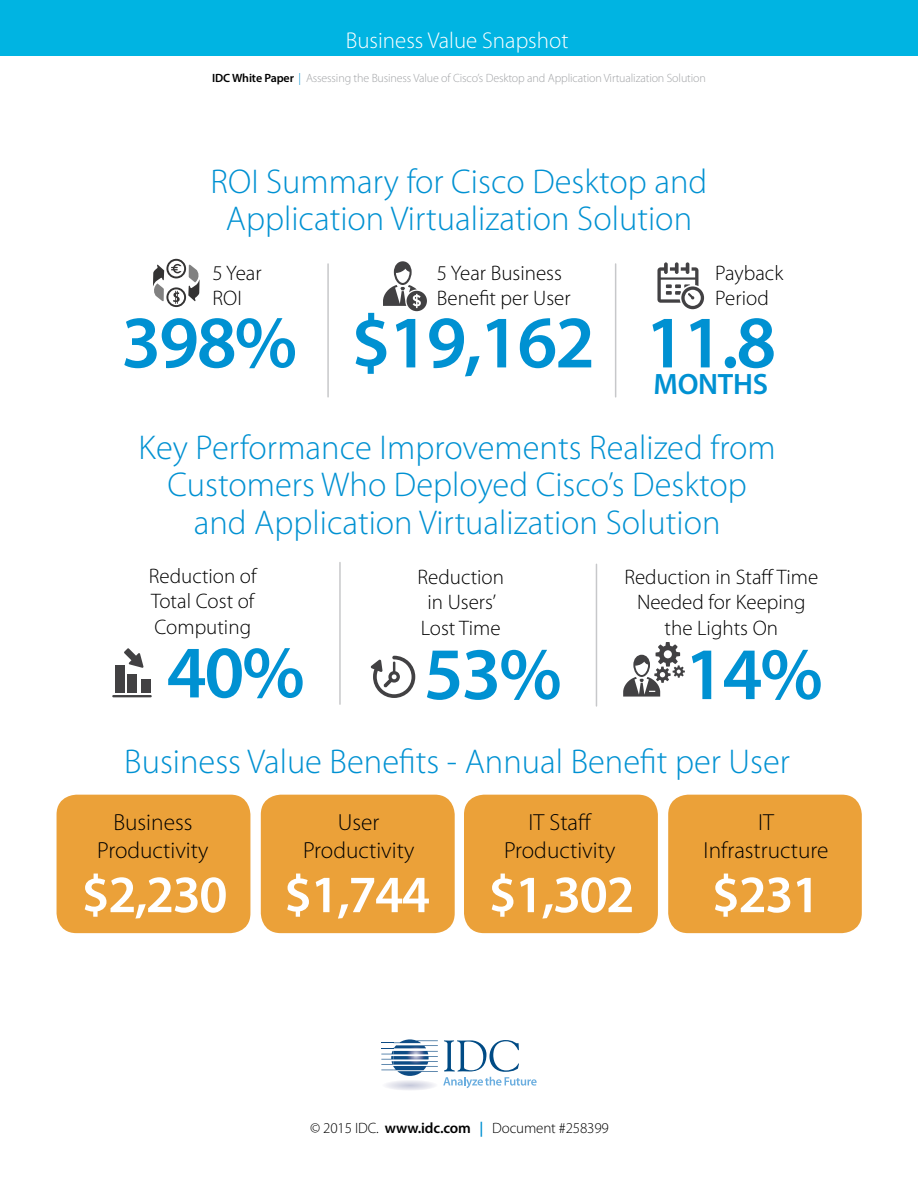
<style>
.page{position:relative;width:918px;height:1188px;background:#fff}
.page>*{position:absolute;margin:0;border:0;box-sizing:border-box;transform-origin:0 0}
.t1{font:600 74.55px "Myriad Pro";letter-spacing:-.03em;color:#0091d2}
.t2{font:600 52.8px "Myriad Pro";letter-spacing:-.03em;color:#fff}
.t3{font:300 34.5px/37.5px "Myriad Pro";color:#0091d2;text-align:center}
.t4{font:600 29.55px "Myriad Pro";letter-spacing:-.01em;color:#0091d2}
.t5{font:300 23.4px/28.3px "Myriad Pro";color:#000;text-align:center}
.t6{font:300 22.95px "Myriad Pro";color:#fff}
.t7{font:300 21px/25.5px "Myriad Pro";color:#000}
.t8{font:300 15px "Myriad Pro";letter-spacing:-.01em;color:#000}
.t9{font:300 12px "Myriad Pro";letter-spacing:-.01em;color:#a1a3a6}
.s1{font-weight:600;color:#000}
.s2{color:#0091d2}
.s3{font-weight:600}
.s4{font-weight:600;color:#0091d2}
</style>
<div class="page">
<svg style="left:381px;top:1040px;width:156px;height:50px"></svg>
<div style="left:668px;top:795px;width:194px;height:138px;background:#eba139;border-radius:20px"></div>
<div style="left:57px;top:795px;width:193px;height:138px;background:#eba139;border-radius:20px"></div>
<div style="left:261px;top:795px;width:194px;height:138px;background:#eba139;border-radius:20px"></div>
<div style="left:464px;top:795px;width:194px;height:138px;background:#eba139;border-radius:20px"></div>
<div style="left:1px;top:0;width:917px;height:56px;background:#00b4e2"></div>
<hr style="left:327px;top:264px;width:2px;height:133px;background:#c7c8ca">
<hr style="left:615px;top:264px;width:1px;height:133px;background:#c7c8ca">
<hr style="left:596px;top:564px;width:1px;height:142px;background:#c7c8ca">
<svg style="left:153px;top:259px;width:47px;height:48px"></svg>
<svg style="left:383px;top:261px;width:44px;height:50px"></svg>
<svg style="left:657px;top:262px;width:47px;height:47px"></svg>
<hr style="left:339px;top:563px;width:2px;height:141px;background:#c7c8ca">
<svg style="left:623px;top:642px;width:62px;height:55px"></svg>
<svg style="left:371px;top:656px;width:44px;height:42px"></svg>
<div style="left:115px;top:665px;width:9px;height:28px;background:#424143"></div>
<div style="left:127px;top:674px;width:10px;height:19px;background:#424143"></div>
<div style="left:141px;top:679px;width:10px;height:14px;background:#424143"></div>
<hr style="left:112px;top:695px;width:40px;height:2px;background:#424143">
<svg style="left:124px;top:648px;width:20px;height:20px"></svg>
<p class="t6" style="left:346px;top:26px;width:224px">Business Value Snapshot</p>
<p class="t9" style="left:212px;top:71px;width:495px"><span class="s1">IDC White Paper</span> <span class="s2">|</span> Assessing the Business Value of Cisco’s Desktop and Application Virtualization Solution</p>
<p class="t3" style="left:211px;top:162px;width:498px">ROI Summary for Cisco Desktop and<br>Application Virtualization Solution</p>
<p class="t7" style="left:213px;top:260px;width:51px">5 Year<br>ROI</p>
<p class="t7" style="left:715px;top:260px;width:70px">Payback<br>Period</p>
<p class="t7" style="left:437px;top:260px;width:135px">5 Year Business<br>Benefit per User</p>
<p class="t1" style="left:351px;top:295px;width:246px">$19,162</p>
<p class="t1" style="left:121px;top:295px;width:177px">398%</p>
<p class="t1" style="left:645px;top:295px;width:132px">11.8</p>
<p class="t4" style="left:654px;top:366px;width:116px">MONTHS</p>
<p class="t3" style="left:138px;top:428px;width:639px">Key Performance Improvements Realized from<br>Customers Who Deployed Cisco’s Desktop and Application Virtualization Solution</p>
<p class="t7" style="left:149px;top:563px;width:109px;text-align:justify">Reduction of Total Cost of Computing</p>
<p class="t1" style="left:167px;top:625px;width:140px">40%</p>
<p class="t7" style="left:418px;top:564px;width:88px;text-align:center">Reduction in Users’<br>Lost Time</p>
<p class="t1" style="left:424px;top:627px;width:140px">53%</p>
<p class="t7" style="left:624px;top:564px;width:195px;text-align:center">Reduction in Staff Time<br>Needed for Keeping the Lights On</p>
<p class="t1" style="left:685px;top:627px;width:140px">14%</p>
<p class="t3" style="left:124px;top:742px;width:667px">Business Value Benefits - Annual Benefit per User</p>
<p class="t5" style="left:97px;top:808px;width:113px">Business<br>Productivity</p>
<p class="t2" style="left:82px;top:861px;width:148px">$2,230</p>
<p class="t5" style="left:303px;top:808px;width:113px">User<br>Productivity</p>
<p class="t2" style="left:284px;top:861px;width:148px">$1,744</p>
<p class="t5" style="left:504px;top:808px;width:113px">IT Staff<br>Productivity</p>
<p class="t2" style="left:489px;top:861px;width:148px">$1,302</p>
<p class="t5" style="left:704px;top:808px;width:126px">IT<br>Infrastructure</p>
<p class="t2" style="left:712px;top:861px;width:110px">$231</p>
<p class="t8" style="left:310px;top:1119px;width:300px">© 2015 IDC. <span class="s3">www.idc.com</span> <span class="s4">|</span> Document #258399</p>
</div>
